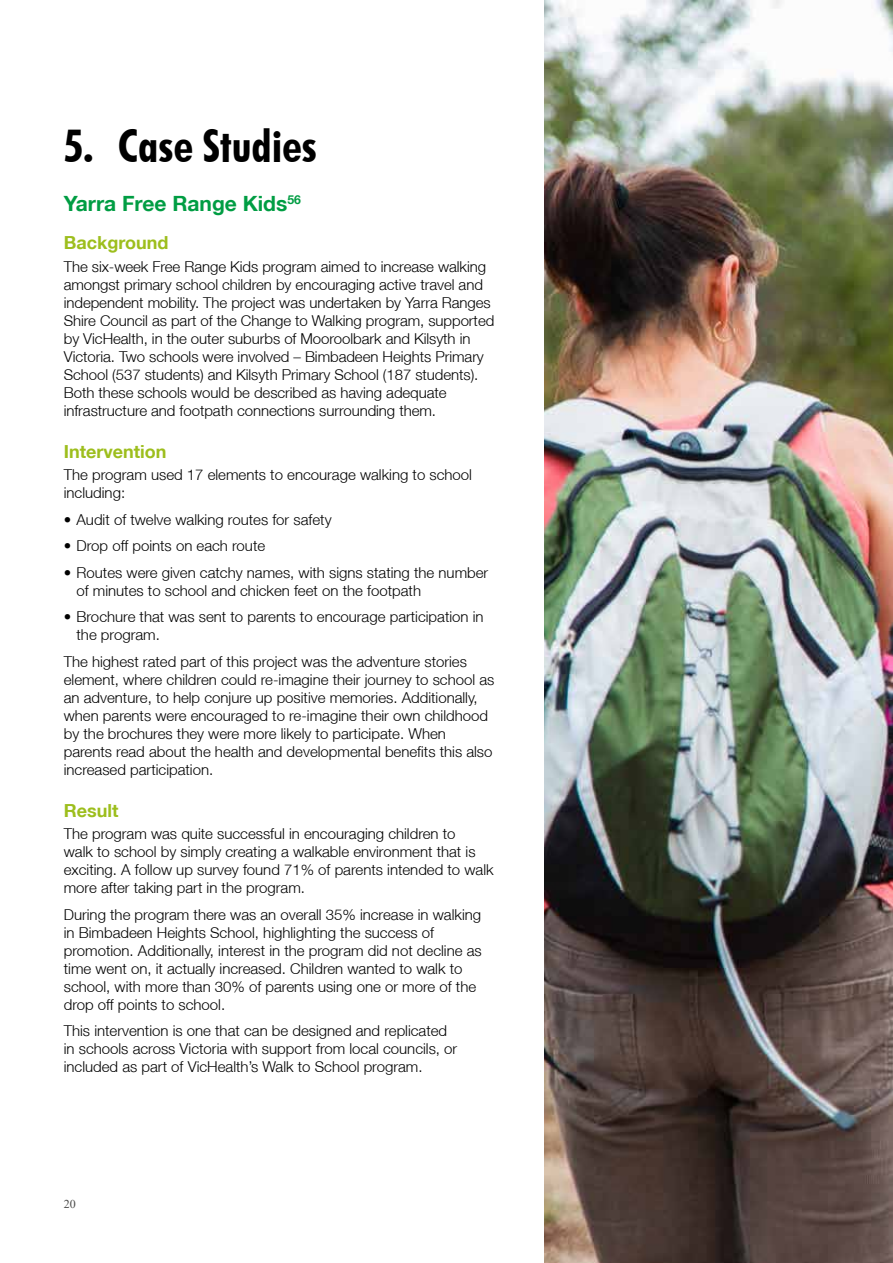
<style>
.page{position:relative;width:893px;height:1263px;background:#fff}
.page>*{position:absolute;margin:0;border:0;box-sizing:border-box;transform-origin:0 0}
.t1{font:700 condensed 45px "Futura BT";color:#000}
.t2{font:700 21px "Helvetica Neue LT";color:#009d43}
.t3{font:700 18px "Helvetica Neue LT";color:#9dbe1d}
.t4{font:300 15px/18px "Helvetica Neue LT";color:#000}
.t5{font:12px "Times New Roman";color:#4a4a49}
</style>
<div class="page">
<img style="left:544px;top:0;width:349px;height:1263px">
<h1 class="t1" style="left:64px;top:118px;width:255px">5. Case Studies</h1>
<h2 class="t2" style="left:64px;top:191px;width:239px">Yarra Free Range Kids<sup>56</sup></h2>
<p class="t3" style="left:64px;top:232px;width:106px">Background</p>
<p class="t4" style="left:64px;top:257px;width:432px">The six-week Free Range Kids program aimed to increase walking amongst primary school children by encouraging active travel and independent mobility. The project was undertaken by Yarra Ranges Shire Council as part of the Change to Walking program, supported by VicHealth, in the outer suburbs of Mooroolbark and Kilsyth in Victoria. Two schools were involved – Bimbadeen Heights Primary School (537 students) and Kilsyth Primary School (187 students).<br>Both these schools would be described as having adequate infrastructure and footpath connections surrounding them.</p>
<p class="t3" style="left:64px;top:440px;width:104px">Intervention</p>
<p class="t4" style="left:64px;top:465px;width:410px">The program used 17 elements to encourage walking to school including:</p>
<p class="t4" style="left:64px;top:510px;width:269px">• Audit of twelve walking routes for safety</p>
<p class="t4" style="left:64px;top:536px;width:203px">• Drop off points on each route</p>
<p class="t4" style="left:77px;top:563px;width:413px;text-indent:-13px">• Routes were given catchy names, with signs stating the number of minutes to school and chicken feet on the footpath</p>
<p class="t4" style="left:77px;top:607px;width:409px;text-indent:-13px">• Brochure that was sent to parents to encourage participation in the program.</p>
<p class="t4" style="left:64px;top:652px;width:432px">The highest rated part of this project was the adventure stories element, where children could re-imagine their journey to school as an adventure, to help conjure up positive memories. Additionally, when parents were encouraged to re-imagine their own childhood by the brochures they were more likely to participate. When parents read about the health and developmental benefits this also increased participation.</p>
<p class="t3" style="left:64px;top:799px;width:56px">Result</p>
<p class="t4" style="left:64px;top:824px;width:431px">The program was quite successful in encouraging children to<br>walk to school by simply creating a walkable environment that is exciting. A follow up survey found 71% of parents intended to walk more after taking part in the program.</p>
<p class="t4" style="left:64px;top:905px;width:419px">During the program there was an overall 35% increase in walking in Bimbadeen Heights School, highlighting the success of promotion. Additionally, interest in the program did not decline as time went on, it actually increased. Children wanted to walk to school, with more than 30% of parents using one or more of the drop off points to school.</p>
<p class="t4" style="left:64px;top:1021px;width:395px">This intervention is one that can be designed and replicated in schools across Victoria with support from local councils, or included as part of VicHealth’s Walk to School program.</p>
<p class="t5" style="left:64px;top:1195px;width:14px">20</p>
</div>
